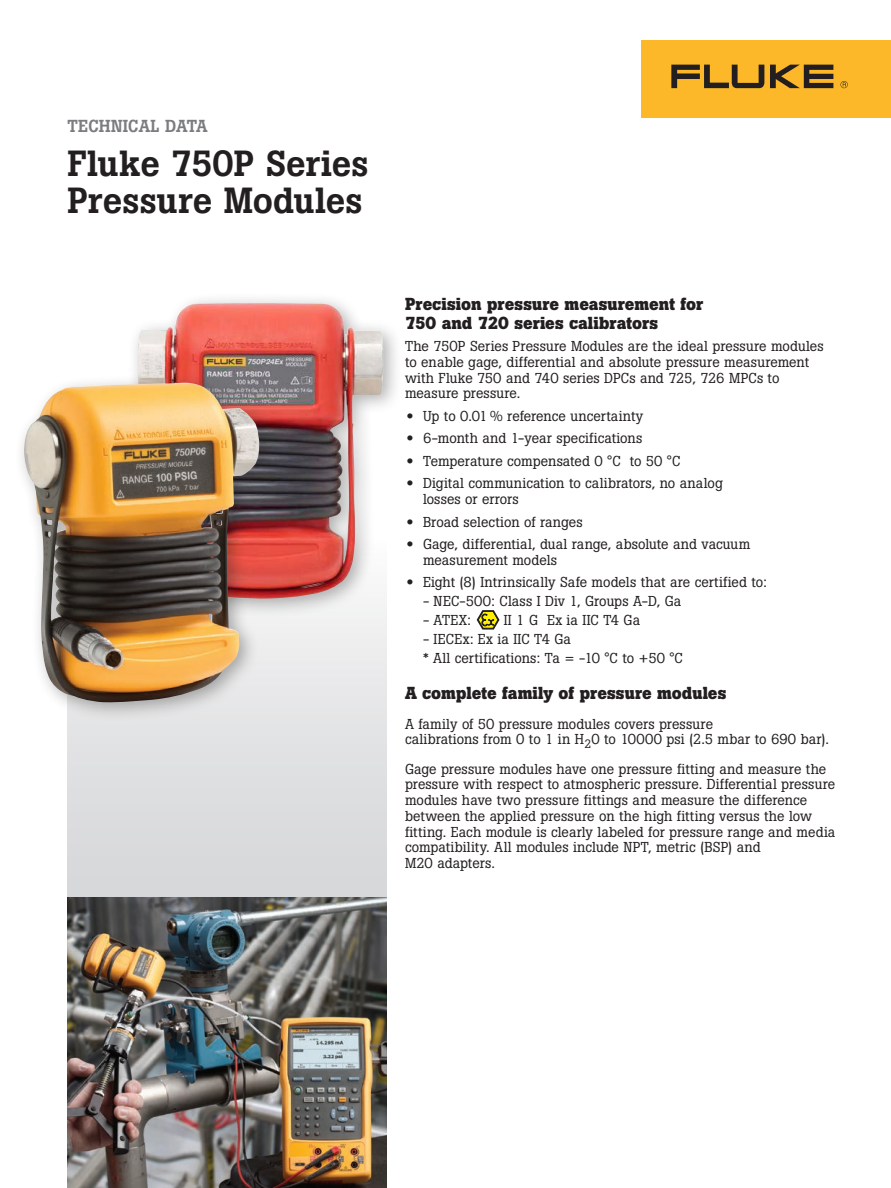
<style>
.page{position:relative;width:891px;height:1188px;background:#fff}
.page>*{position:absolute;margin:0;border:0;box-sizing:border-box;transform-origin:0 0}
.t1{font:500 36px/37.5px "Boton Pro";letter-spacing:-.005em;color:#231f20}
.t2{font:700 17.25px/18.8px "Boton Pro";color:#231f20}
.t3{font:500 17.25px "Boton Pro";color:#7a7c7f}
.t4{font:14.25px/15.8px "Boton Pro";letter-spacing:.005em;color:#231f20}
.s1{font-family:"Helvetica Neue LT Std";font-weight:500;font-stretch:expanded}
</style>
<div class="page">
<div style="left:68px;top:540px;width:319px;height:648px;background:linear-gradient(to right,#dbdcdd,#e2e2e3)"></div>
<svg style="left:477px;top:610px;width:22px;height:20px"></svg>
<div style="left:641px;top:40px;width:250px;height:78px;background:#fcb828"></div>
<svg style="left:671px;top:65px;width:162px;height:23px"></svg>
<svg style="left:840px;top:81px;width:8px;height:7px"></svg>
<div style="left:116px;top:292px;width:287px;height:327px;background:#231f20;opacity:.35"></div>
<img style="left:127px;top:303px;width:256px;height:296px">
<div style="left:14px;top:373px;width:265px;height:349px;background:#231f20;opacity:.35"></div>
<img style="left:24px;top:383px;width:237px;height:320px">
<img style="left:68px;top:897px;width:319px;height:291px">
<p class="t3" style="left:68px;top:115px;width:142px">TECHNICAL DATA</p>
<h1 class="t1" style="left:68px;top:144px;width:303px">Fluke 750P Series<br>Pressure Modules</h1>
<p class="t2" style="left:405px;top:295px;width:300px">Precision pressure measurement for<br>750 and 720 series calibrators</p>
<p class="t4" style="left:405px;top:338px;width:420px">The 750P Series Pressure Modules are the ideal pressure modules to enable gage, differential and absolute pressure measurement with Fluke 750 and 740 series DPCs and 725, 726 MPCs to measure pressure.</p>
<p class="t4" style="left:407px;top:408px;width:238px"><span class="s1">•</span> Up to 0.01 % reference uncertainty</p>
<p class="t4" style="left:407px;top:431px;width:237px"><span class="s1">•</span> 6-month and 1-year specifications</p>
<p class="t4" style="left:407px;top:453px;width:275px"><span class="s1">•</span> Temperature compensated 0 °C to 50 °C</p>
<p class="t4" style="left:423px;top:476px;width:301px;text-indent:-16px"><span class="s1">•</span> Digital communication to calibrators, no analog losses or errors</p>
<p class="t4" style="left:407px;top:514px;width:178px"><span class="s1">•</span> Broad selection of ranges</p>
<p class="t4" style="left:423px;top:536px;width:329px;text-indent:-16px"><span class="s1">•</span> Gage, differential, dual range, absolute and vacuum measurement models</p>
<p class="t4" style="left:407px;top:575px;width:362px"><span class="s1">•</span> Eight (8) Intrinsically Safe models that are certified to:</p>
<p class="t4" style="left:423px;top:594px;width:260px">- NEC-500: Class I Div 1, Groups A-D, Ga</p>
<p class="t4" style="left:423px;top:613px;width:50px">- ATEX:</p>
<p class="t4" style="left:504px;top:613px;width:138px">II 1 G Ex ia IIC T4 Ga</p>
<p class="t4" style="left:423px;top:630px;width:261px;line-height:19px">- IECEx: Ex ia IIC T4 Ga<br>* All certifications: Ta = -10 °C to +50 °C</p>
<p class="t2" style="left:405px;top:684px;width:323px">A complete family of pressure modules</p>
<p class="t4" style="left:405px;top:716px;width:425px">A family of 50 pressure modules covers pressure<br>calibrations from 0 to 1 in H<sub>2</sub>0 to 10000 psi (2.5 mbar to 690 bar).</p>
<p class="t4" style="left:405px;top:761px;width:432px">Gage pressure modules have one pressure fitting and measure the pressure with respect to atmospheric pressure. Differential pressure modules have two pressure fittings and measure the difference between the applied pressure on the high fitting versus the low fitting. Each module is clearly labeled for pressure range and media compatibility. All modules include NPT, metric (BSP) and<br>M20 adapters.</p>
</div>
